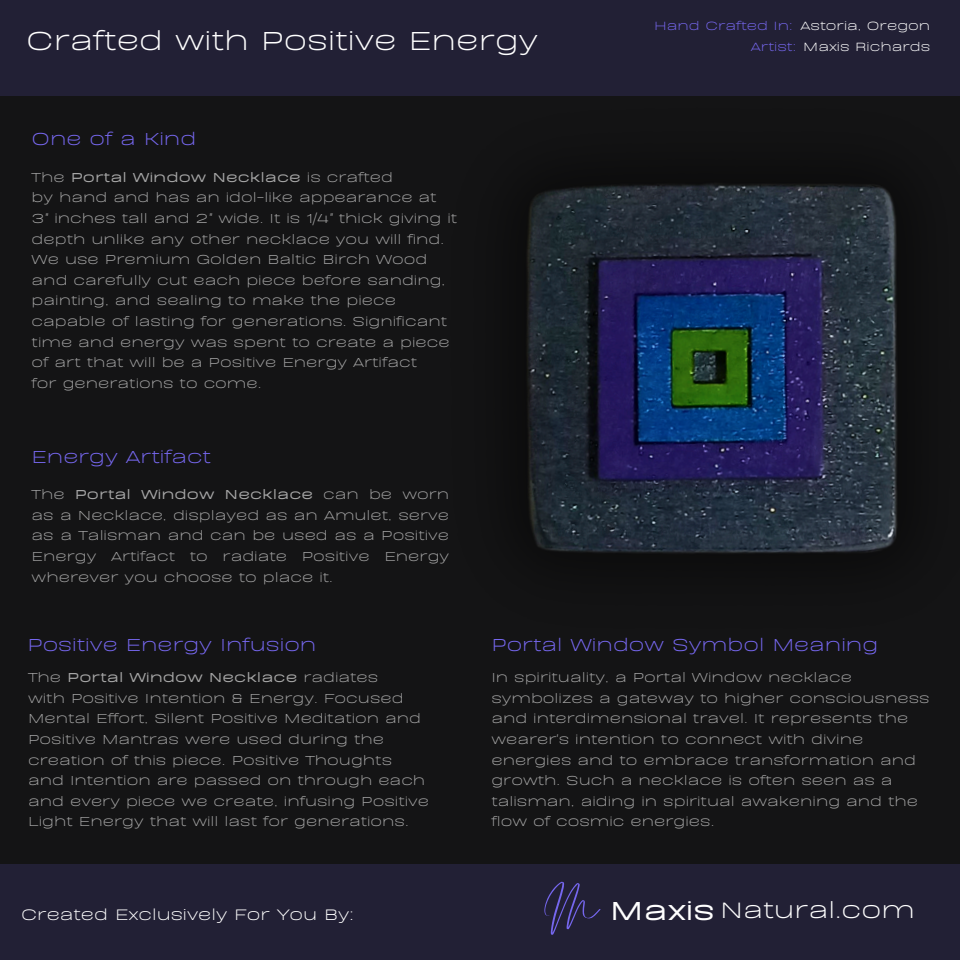
<style>
.page{position:relative;width:960px;height:960px;background:#141415}
.page>*{position:absolute;margin:0;border:0;box-sizing:border-box;transform-origin:0 0}
.t1{font:77.38px "Emitha Script";color:#7667ef}
.t2{font:30px "BD Sans";color:#fff}
.t3{font:700 30px "BD Sans";color:#fff}
.t4{font:25.62px "BD Sans";color:#fff}
.t5{font:20px "BD Sans";color:#7667ef}
.t6{font:17.5px "BD Sans";color:#fff}
.t7{font:15px/20.6px "BD Sans";color:#a6a6a6}
.t8{font:700 15px "BD Sans";color:#a6a6a6}
.t9{font:13.75px "BD Sans";color:#fff}
.t10{font:13.75px "BD Sans";color:#7667ef}
.s1{font-weight:400}
.s2{font-weight:700}
</style>
<div class="page">
<div style="left:0;top:0;width:960px;height:96px;background:#222035"></div>
<div style="left:0;top:864px;width:960px;height:96px;background:#222035"></div>
<img style="left:528px;top:184px;width:369px;height:369px">
<p class="t2" style="left:26px;top:19px;width:513px">Crafted with Positive Energy</p>
<p class="t5" style="left:32px;top:124px;width:166px">One of a Kind</p>
<p class="t8" style="left:32px;top:166px;width:363px"><span class="s1">The</span> Portal Window Necklace <span class="s1">is crafted</span></p>
<p class="t7" style="left:32px;top:185px;width:407px">by hand and has an idol-like appearance at</p>
<p class="t7" style="left:32px;top:206px;width:427px">3" inches tall and 2" wide. It is 1/4" thick giving it</p>
<p class="t7" style="left:32px;top:227px;width:414px">depth unlike any other necklace you will find.</p>
<p class="t7" style="left:32px;top:247px;width:397px">We use Premium Golden Baltic Birch Wood</p>
<p class="t7" style="left:32px;top:268px;width:415px">and carefully cut each piece before sanding,</p>
<p class="t7" style="left:32px;top:288px;width:366px">painting, and sealing to make the piece</p>
<p class="t7" style="left:32px;top:309px;width:417px">capable of lasting for generations. Significant</p>
<h4 class="t7" style="left:32px;top:330px;width:420px">time and energy was spent to create a piece</h4>
<p class="t7" style="left:32px;top:350px;width:387px">of art that will be a Positive Energy Artifact</p>
<h4 class="t7" style="left:32px;top:371px;width:231px">for generations to come.</h4>
<p class="t5" style="left:32px;top:443px;width:181px">Energy Artifact</p>
<p class="t7" style="left:32px;top:482px;width:419px;text-align:justify">The <span class="s2">Portal Window Necklace</span> can be worn as a Necklace, displayed as an Amulet, serve as a Talisman and can be used as a Positive Energy Artifact to radiate Positive Energy wherever you choose to place it.</p>
<p class="t10" style="left:654px;top:16px;width:140px">Hand Crafted In:</p>
<p class="t9" style="left:800px;top:16px;width:131px">Astoria, Oregon</p>
<h4 class="t10" style="left:751px;top:37px;width:47px">Artist:</h4>
<h4 class="t9" style="left:803px;top:37px;width:129px">Maxis Richards</h4>
<h1 class="t5" style="left:27px;top:631px;width:291px">Positive Energy Infusion</h1>
<p class="t8" style="left:28px;top:666px;width:352px"><span class="s1">The</span> Portal Window Necklace <span class="s1">radiates</span></p>
<p class="t7" style="left:28px;top:686px;width:377px">with Positive Intention &amp; Energy. Focused</p>
<p class="t7" style="left:28px;top:706px;width:395px">Mental Effort, Silent Positive Meditation and</p>
<p class="t7" style="left:28px;top:727px;width:357px">Positive Mantras were used during the</p>
<p class="t7" style="left:28px;top:748px;width:366px">creation of this piece. Positive Thoughts</p>
<p class="t7" style="left:28px;top:768px;width:399px">and Intention are passed on through each</p>
<h5 class="t7" style="left:28px;top:789px;width:403px">and every piece we create, infusing Positive</h5>
<p class="t7" style="left:28px;top:809px;width:382px">Light Energy that will last for generations.</p>
<p class="t6" style="left:21px;top:902px;width:334px">Created Exclusively For You By:</p>
<p class="t5" style="left:491px;top:631px;width:388px">Portal Window Symbol Meaning</p>
<p class="t7" style="left:491px;top:665px;width:440px">In spirituality, a Portal Window necklace symbolizes a gateway to higher consciousness and interdimensional travel. It represents the wearer's intention to connect with divine energies and to embrace transformation and growth. Such a necklace is often seen as a talisman, aiding in spiritual awakening and the flow of cosmic energies.</p>
<p class="t1" style="left:544px;top:865px;width:55px">M</p>
<h2 class="t3" style="left:610px;top:889px;width:107px">Maxis</h2>
<p class="t4" style="left:720px;top:892px;width:196px">Natural.com</p>
</div>
